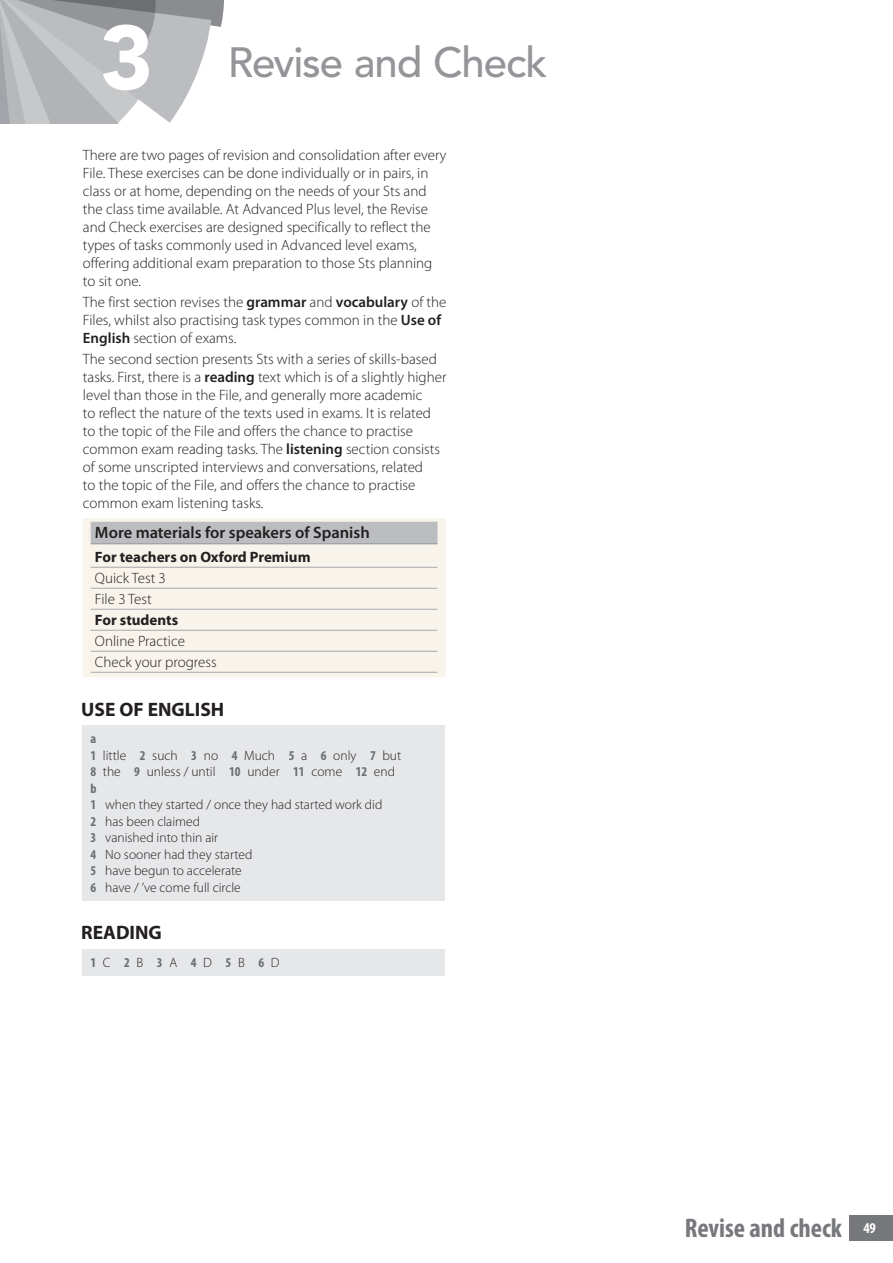
<style>
.page{position:relative;width:893px;height:1263px;background:#fff}
.page>*{position:absolute;margin:0;border:0;box-sizing:border-box;transform-origin:0 0}
.Head_Unit{font:500 42px "Avenir LT Std";letter-spacing:-.03em;color:#939598}
.EF_Footer{font:700 condensed 27px "Myriad Pro";color:#76787b}
.Head_B{font:700 19.5px "Myriad Pro";color:#231f20}
.Contents_head{font:600 16.5px "Myriad Pro";color:#231f20}
.Text{font:300 15px/18px "Myriad Pro";color:#231f20}
.Contents__items{font:300 15px "Myriad Pro";color:#231f20}
.Contents__items_with{font:700 15px "Myriad Pro";color:#231f20}
.t1{font:700 condensed 15px "Myriad Pro";color:#fff}
.Answers_numbered{font:300 13.5px "Myriad Pro";color:#231f20}
.Answers_run_on{font:300 13.5px/16.5px "Myriad Pro";color:#231f20}
.Answers_run_on-2{font:700 condensed 13.5px "Myriad Pro";color:#6c6d70}
.s1{font-weight:900;font-size:90px;color:#fff}
.s2{font-weight:600}
.s3{font-weight:700;font-stretch:condensed;color:#6c6d70}
.s4{font-weight:300;font-stretch:normal;color:#231f20}
</style>
<div class="page">
<svg style="left:0;top:0;width:225px;height:123px;background:#bcbdc0"></svg>
<div style="left:849px;top:1215px;width:44px;height:26px;background:#76787b"></div>
<div style="left:83px;top:519px;width:362px;height:158px;background:#f8f3eb"></div>
<hr style="left:83px;top:518px;width:363px;height:1px;background:#f8f3eb">
<hr style="left:445px;top:519px;width:1px;height:157px;background:#f8f3eb">
<hr style="left:83px;top:676px;width:363px;height:1px;background:#f8f3eb">
<div style="left:91px;top:522px;width:346px;height:22px;background:#bcbdc0"></div>
<hr style="left:91px;top:543px;width:346px;height:1px;background:#939598">
<hr style="left:91px;top:567px;width:346px;height:1px;background:#a8a9ad">
<hr style="left:91px;top:588px;width:346px;height:1px;background:#a8a9ad">
<hr style="left:91px;top:609px;width:346px;height:1px;background:#a8a9ad">
<hr style="left:91px;top:630px;width:346px;height:1px;background:#a8a9ad">
<hr style="left:91px;top:651px;width:346px;height:1px;background:#a8a9ad">
<hr style="left:91px;top:672px;width:346px;height:1px;background:#a8a9ad">
<div style="left:83px;top:726px;width:362px;height:175px;background:#e6e7e9"></div>
<div style="left:83px;top:950px;width:362px;height:26px;background:#e6e7e9"></div>
<p class="Head_Unit" style="left:100px;top:38px;width:449px"><span class="s1">3</span> Revise and Check</p>
<p class="Text" style="left:83px;top:146px;width:365px">There are two pages of revision and consolidation after every File. These exercises can be done individually or in pairs, in class or at home, depending on the needs of your Sts and the class time available. At Advanced Plus level, the Revise and Check exercises are designed specifically to reflect the types of tasks commonly used in Advanced level exams, offering additional exam preparation to those Sts planning to sit one.</p>
<p class="Text" style="left:83px;top:293px;width:365px">The first section revises the <span class="s2">grammar</span> and <span class="s2">vocabulary</span> of the<br>Files, whilst also practising task types common in the <span class="s2">Use of<br>English</span> section of exams.</p>
<p class="Text" style="left:83px;top:350px;width:365px">The second section presents Sts with a series of skills-based tasks. First, there is a <span class="s2">reading</span> text which is of a slightly higher level than those in the File, and generally more academic<br>to reflect the nature of the texts used in exams. It is related to the topic of the File and offers the chance to practise common exam reading tasks. The <span class="s2">listening</span> section consists of some unscripted interviews and conversations, related<br>to the topic of the File, and offers the chance to practise common exam listening tasks.</p>
<p class="Contents_head" style="left:95px;top:522px;width:276px">More materials for speakers of Spanish</p>
<p class="Contents__items_with" style="left:95px;top:547px;width:217px">For teachers on Oxford Premium</p>
<p class="Contents__items" style="left:95px;top:569px;width:72px">Quick Test 3</p>
<p class="Contents__items" style="left:95px;top:590px;width:58px">File 3 Test</p>
<p class="Contents__items_with" style="left:95px;top:610px;width:85px">For students</p>
<p class="Contents__items" style="left:95px;top:632px;width:92px">Online Practice</p>
<p class="Contents__items" style="left:95px;top:653px;width:123px">Check your progress</p>
<p class="Head_B" style="left:81px;top:696px;width:145px">USE OF ENGLISH</p>
<p class="Answers_run_on-2" style="left:90px;top:730px;width:7px">a</p>
<p class="Answers_run_on" style="left:90px;top:747px;width:312px"><span class="s3">1</span> little <span class="s3">2</span> such <span class="s3">3</span> no <span class="s3">4</span> Much <span class="s3">5</span> a <span class="s3">6</span> only <span class="s3">7</span> but<br><span class="s3">8</span> the <span class="s3">9</span> unless / until <span class="s3">10</span> under <span class="s3">11</span> come <span class="s3">12</span> end</p>
<p class="Answers_run_on-2" style="left:90px;top:780px;width:8px">b</p>
<p class="Answers_numbered" style="left:90px;top:796px;width:294px"><span class="s3">1</span> when they started / once they had started work did</p>
<p class="Answers_numbered" style="left:90px;top:813px;width:111px"><span class="s3">2</span> has been claimed</p>
<p class="Answers_numbered" style="left:90px;top:829px;width:129px"><span class="s3">3</span> vanished into thin air</p>
<p class="Answers_numbered" style="left:90px;top:846px;width:163px"><span class="s3">4</span> No sooner had they started</p>
<p class="Answers_numbered" style="left:90px;top:862px;width:153px"><span class="s3">5</span> have begun to accelerate</p>
<p class="Answers_numbered" style="left:90px;top:879px;width:152px"><span class="s3">6</span> have / ’ve come full circle</p>
<p class="Head_B" style="left:81px;top:920px;width:82px">READING</p>
<p class="Answers_run_on-2" style="left:90px;top:954px;width:191px">1<span class="s4">C</span> 2<span class="s4">B</span> 3<span class="s4">A</span> 4<span class="s4">D</span> 5<span class="s4">B</span> 6<span class="s4">D</span></p>
<p class="EF_Footer" style="left:685px;top:1211px;width:159px">Revise and check</p>
<p class="t1" style="left:863px;top:1218px;width:14px">49</p>
</div>
